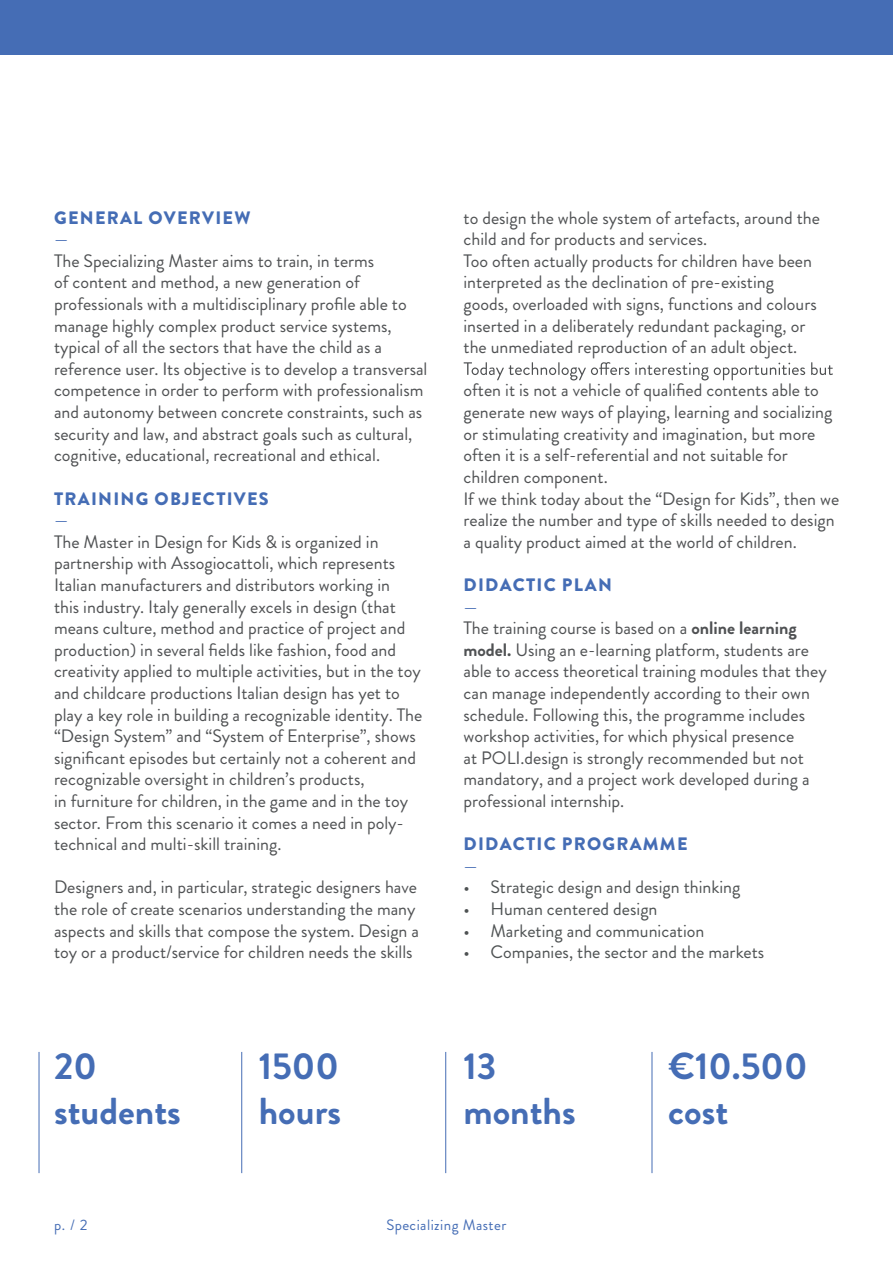
<style>
.page{position:relative;width:893px;height:1263px;background:#fff}
.page>*{position:absolute;margin:0;border:0;box-sizing:border-box;transform-origin:0 0}
.t1{font:700 37.5px/45px "Brandon Grotesque";color:#456db5}
.t2{font:18px/21.6px "Brandon Grotesque";color:#4f5153}
.t3{font:18px "Brandon Grotesque";color:#4e5253}
.t4{font:900 18px "Brandon Grotesque";letter-spacing:.07em;color:#456db5}
.t5{font:18px "Brandon Grotesque";color:#456db5}
.t6{font:15px "Brandon Grotesque";letter-spacing:.03em;color:#456db5}
.s1{color:#456db5}
.s2{font-weight:700}
</style>
<div class="page">
<div style="left:0;top:0;width:893px;height:54px;background:#456db5"></div>
<hr style="left:241px;top:1052px;width:1px;height:121px;background:#456db5">
<hr style="left:445px;top:1052px;width:1px;height:121px;background:#456db5">
<hr style="left:652px;top:1052px;width:1px;height:121px;background:#456db5">
<hr style="left:39px;top:1052px;width:1px;height:121px;background:#456db5">
<svg style="left:464px;top:362px;width:369px;height:18px"></svg>
<p class="t4" style="left:54px;top:205px;width:198px">GENERAL OVERVIEW</p>
<p class="t5" style="left:54px;top:227px;width:16px">—</p>
<p class="t2" style="left:54px;top:250px;width:375px">The Specializing Master aims to train, in terms<br>of content and method, a new generation of professionals with a multidisciplinary profile able to manage highly complex product service systems, typical of all the sectors that have the child as a reference user. Its objective is to develop a transversal competence in order to perform with professionalism and autonomy between concrete constraints, such as security and law, and abstract goals such as cultural, cognitive, educational, recreational and ethical.</p>
<p class="t4" style="left:54px;top:485px;width:216px">TRAINING OBJECTIVES</p>
<p class="t5" style="left:54px;top:507px;width:16px">—</p>
<p class="t2" style="left:54px;top:531px;width:370px">The Master in Design for Kids &amp; is organized in partnership with Assogiocattoli, which represents Italian manufacturers and distributors working in<br>this industry. Italy generally excels in design (that means culture, method and practice of project and production) in several fields like fashion, food and creativity applied to multiple activities, but in the toy and childcare productions Italian design has yet to play a key role in building a recognizable identity. The “Design System” and “System of Enterprise”, shows significant episodes but certainly not a coherent and recognizable oversight in children’s products,<br>in furniture for children, in the game and in the toy sector. From this scenario it comes a need in poly&shy;technical and multi-skill training.</p>
<p class="t2" style="left:54px;top:877px;width:367px">Designers and, in particular, strategic designers have the role of create scenarios understanding the many aspects and skills that compose the system. Design a toy or a product/service for children needs the skills</p>
<p class="t2" style="left:463px;top:207px;width:358px">to design the whole system of artefacts, around the child and for products and services.<br>Too often actually products for children have been interpreted as the declination of pre-existing goods, overloaded with signs, functions and colours inserted in a deliberately redundant packaging, or the unmediated reproduction of an adult object.</p>
<p class="t2" style="left:463px;top:380px;width:377px">often it is not a vehicle of qualified contents able to generate new ways of playing, learning and socializing or stimulating creativity and imagination, but more often it is a self-referential and not suitable for children component.<br>If we think today about the “Design for Kids”, then we realize the number and type of skills needed to design a quality product aimed at the world of children.</p>
<p class="t4" style="left:464px;top:572px;width:150px">DIDACTIC PLAN</p>
<p class="t2" style="left:463px;top:596px;width:365px"><span class="s1">—<br></span>The training course is based on a <span class="s2">online learning model.</span> Using an e-learning platform, students are able to access theoretical training modules that they can manage independently according to their own schedule. Following this, the programme includes workshop activities, for which physical presence<br>at POLI.design is strongly recommended but not mandatory, and a project work developed during a professional internship.</p>
<p class="t4" style="left:464px;top:831px;width:225px">DIDACTIC PROGRAMME</p>
<p class="t5" style="left:463px;top:853px;width:16px">—</p>
<p class="t3" style="left:463px;top:875px;width:278px">• Strategic design and design thinking</p>
<p class="t3" style="left:463px;top:896px;width:196px">• Human centered design</p>
<p class="t3" style="left:463px;top:918px;width:242px">• Marketing and communication</p>
<p class="t3" style="left:463px;top:939px;width:302px">• Companies, the sector and the markets</p>
<h1 class="t1" style="left:54px;top:1044px;width:128px">20 students</h1>
<h1 class="t1" style="left:259px;top:1044px;width:84px">1500 hours</h1>
<h1 class="t1" style="left:463px;top:1044px;width:114px">13 months</h1>
<h1 class="t1" style="left:668px;top:1044px;width:141px">€10.500 cost</h1>
<h1 class="t1" style="left:698px;top:1044px;width:141px">€10.500 cost</h1>
<p class="t6" style="left:54px;top:1214px;width:35px">p. / 2</p>
<p class="t6" style="left:386px;top:1214px;width:122px">Specializing Master</p>
</div>
